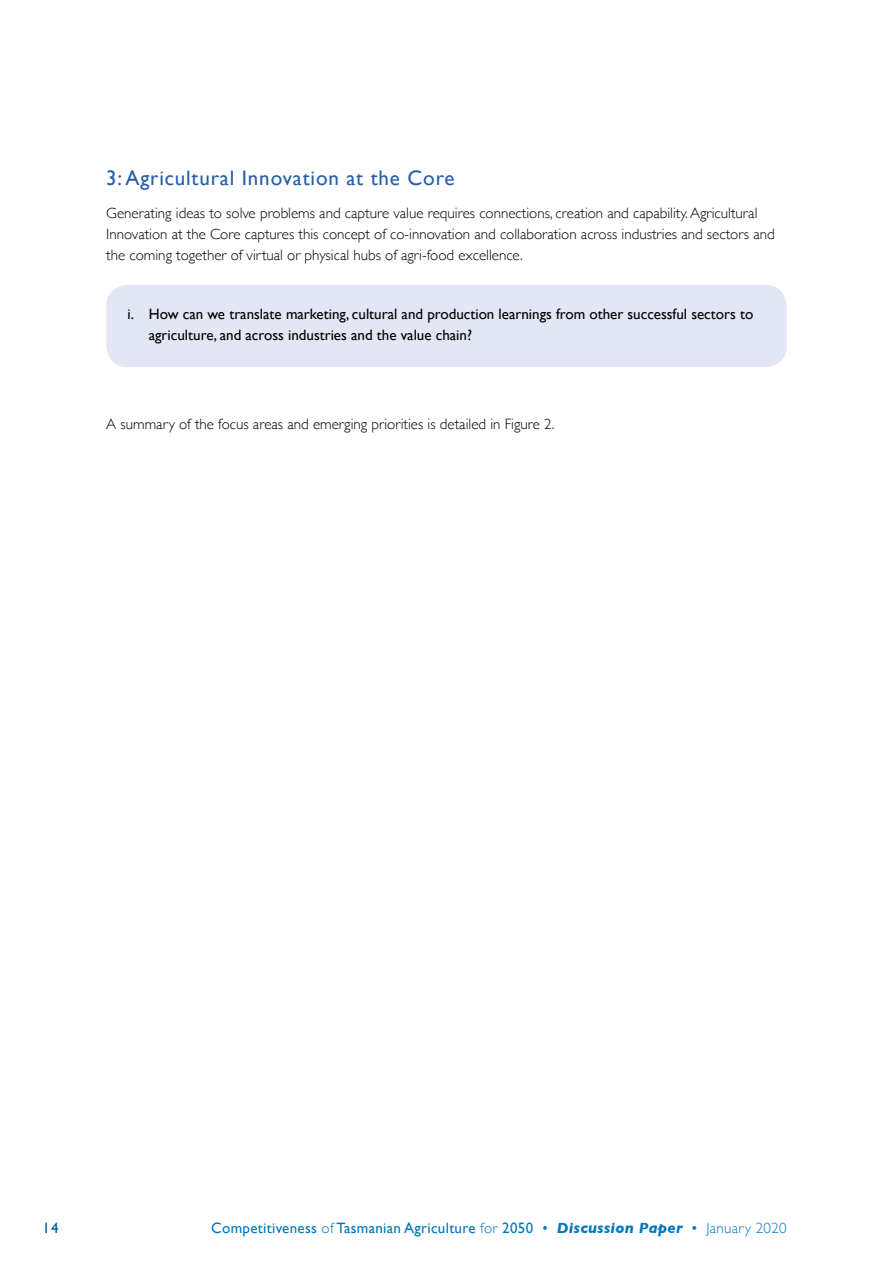
<style>
.page{position:relative;width:893px;height:1263px;background:#fff}
.page>*{position:absolute;margin:0;border:0;box-sizing:border-box;transform-origin:0 0}
.Sub_Header{font:21px "Gill Sans";letter-spacing:.04em;color:#265eac}
.Body{font:300 15px/21px "Gill Sans";color:#000}
.Questions{font:15px/21px "Gill Sans";color:#000}
.t1{font:15px "Gill Sans";letter-spacing:.02em;color:#0077be}
.t2{font:15px "Gill Sans";color:#005a96}
.s1{font-weight:300}
.s2{font-weight:700;font-style:italic}
</style>
<div class="page">
<div style="left:106px;top:285px;width:681px;height:82px;background:#e3e6f4;border-radius:21px"></div>
<p class="Sub_Header" style="left:106px;top:165px;width:350px">3: Agricultural Innovation at the Core</p>
<p class="Body" style="left:106px;top:202px;width:670px">Generating ideas to solve problems and capture value requires connections, creation and capability. Agricultural<br>Innovation at the Core captures this concept of co-innovation and collaboration across industries and sectors and the coming together of virtual or physical hubs of agri-food excellence.</p>
<p class="Questions" style="left:149px;top:304px;width:606px;text-indent:-21px">i. How can we translate marketing, cultural and production learnings from other successful sectors to agriculture, and across industries and the value chain?</p>
<p class="Body" style="left:106px;top:413px;width:448px">A summary of the focus areas and emerging priorities is detailed in Figure 2.</p>
<p class="t2" style="left:43px;top:1219px;width:18px">14</p>
<p class="t1" style="left:211px;top:1219px;width:577px">Competitiveness <span class="s1">of</span> Tasmanian Agriculture <span class="s1">for</span> 2050 • <span class="s2">Discussion Paper</span> • <span class="s1">January 2020</span></p>
</div>
